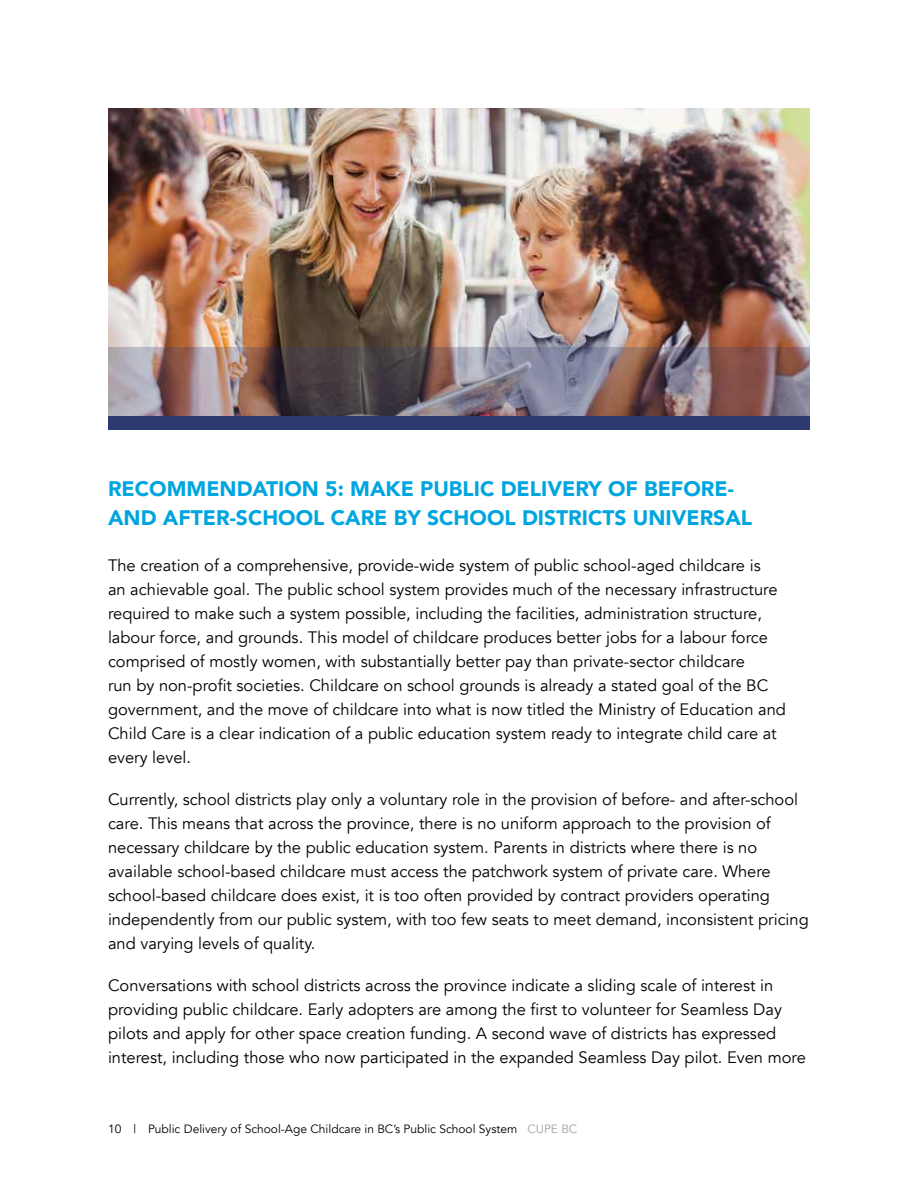
<style>
.page{position:relative;width:918px;height:1188px;background:#fff}
.page>*{position:absolute;margin:0;border:0;box-sizing:border-box;transform-origin:0 0}
.t1{font:900 21px/28.5px "Avenir";color:#00a5e0}
.t2{font:16.5px/24px "Avenir";color:#000}
.t3{font:12px "Avenir";color:#000}
.s1{color:#9fa1a4}
</style>
<div class="page">
<img style="left:108px;top:108px;width:702px;height:240px">
<img style="left:108px;top:348px;width:702px;height:68px">
<div style="left:108px;top:416px;width:702px;height:14px;background:#2d3971"></div>
<p class="t1" style="left:108px;top:474px;width:646px">RECOMMENDATION 5: MAKE PUBLIC DELIVERY OF BEFORE-<br>AND AFTER-SCHOOL CARE BY SCHOOL DISTRICTS UNIVERSAL</p>
<p class="t2" style="left:108px;top:554px;width:679px">The creation of a comprehensive, provide-wide system of public school-aged childcare is<br>an achievable goal. The public school system provides much of the necessary infrastructure required to make such a system possible, including the facilities, administration structure, labour force, and grounds. This model of childcare produces better jobs for a labour force comprised of mostly women, with substantially better pay than private-sector childcare<br>run by non-profit societies. Childcare on school grounds is already a stated goal of the BC government, and the move of childcare into what is now titled the Ministry of Education and Child Care is a clear indication of a public education system ready to integrate child care at every level.</p>
<p class="t2" style="left:108px;top:788px;width:702px">Currently, school districts play only a voluntary role in the provision of before- and after-school care. This means that across the province, there is no uniform approach to the provision of necessary childcare by the public education system. Parents in districts where there is no available school-based childcare must access the patchwork system of private care. Where school-based childcare does exist, it is too often provided by contract providers operating independently from our public system, with too few seats to meet demand, inconsistent pricing and varying levels of quality.</p>
<p class="t2" style="left:108px;top:974px;width:699px">Conversations with school districts across the province indicate a sliding scale of interest in providing public childcare. Early adopters are among the first to volunteer for Seamless Day pilots and apply for other space creation funding. A second wave of districts has expressed interest, including those who now participated in the expanded Seamless Day pilot. Even more</p>
<p class="t3" style="left:108px;top:1122px;width:471px">10 | Public Delivery of School-Age Childcare in BC’s Public School System <span class="s1">CUPE BC</span></p>
</div>
